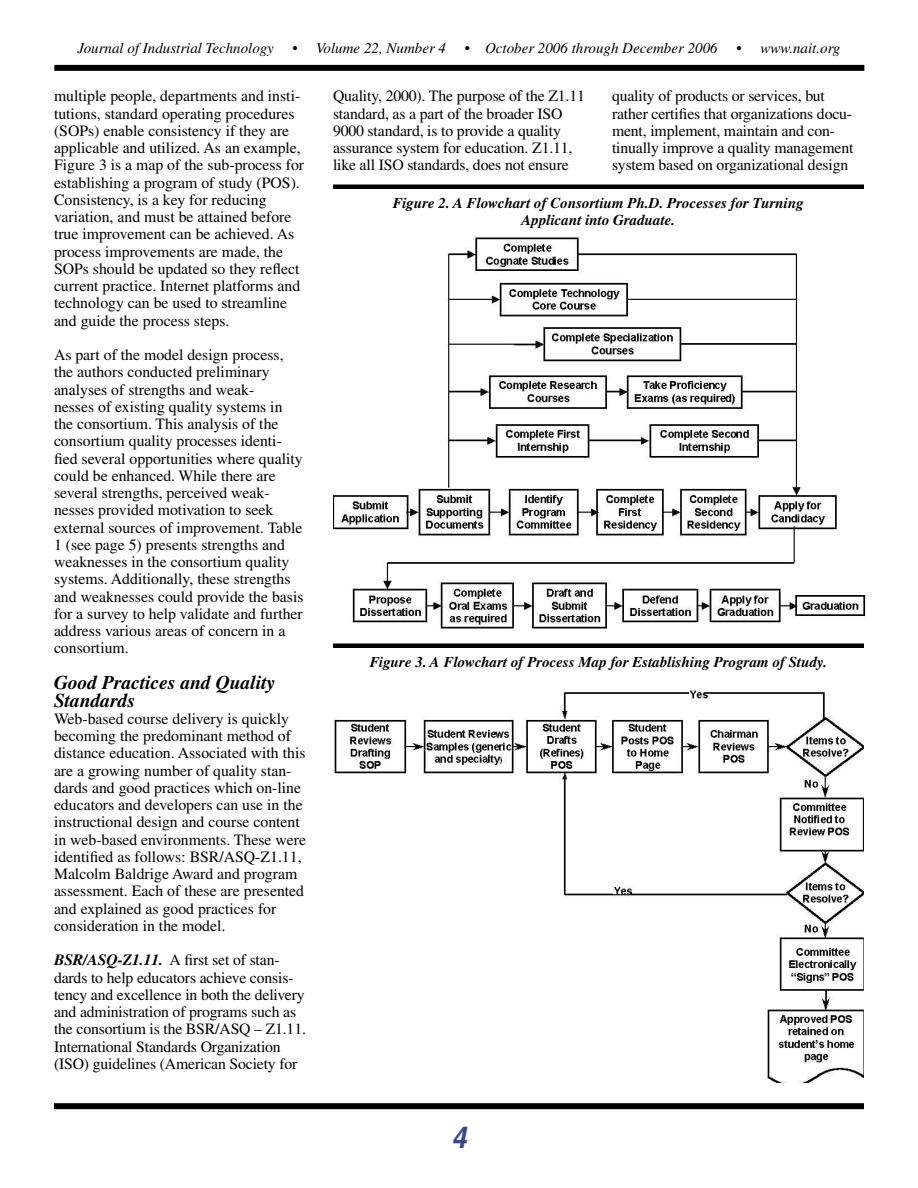
<style>
.page{position:relative;width:918px;height:1188px;background:#fff}
.page>*{position:absolute;margin:0;border:0;box-sizing:border-box;transform-origin:0 0}
.t1{font:italic 700 30px "Helvetica";color:#384890;scale:.9 1}
.HEADING{font:italic 700 19.5px/18px "Times";color:#000}
.BODYTEXT{font:15.75px/17.2px "Times";color:#000}
.t2{font:italic 700 15px/16.5px "Times";color:#000;text-align:center}
.t3{font:italic 15px "Times";color:#000}
.s1{font-weight:700;font-style:italic}
</style>
<div class="page">
<div style="left:54px;top:65px;width:810px;height:6px;background:#000"></div>
<div style="left:54px;top:1103px;width:810px;height:6px;background:#000"></div>
<img style="left:333px;top:236px;width:533px;height:392px">
<hr style="left:333px;top:185px;width:531px;height:4px;background:#000">
<div style="left:333px;top:643px;width:531px;height:5px;background:#000"></div>
<img style="left:334px;top:690px;width:530px;height:393px">
<p class="t3" style="left:78px;top:39px;width:198px">Journal of Industrial Technology</p>
<p class="t3" style="left:293px;top:39px;width:155px">• Volume 22, Number 4</p>
<p class="t3" style="left:465px;top:39px;width:254px">• October 2006 through December 2006</p>
<p class="t3" style="left:736px;top:39px;width:106px">• www.nait.org</p>
<p class="BODYTEXT" style="left:54px;top:87px;width:252px">multiple people, departments and insti&shy;tutions, standard operating procedures (SOPs) enable consistency if they are applicable and utilized. As an example, Figure 3 is a map of the sub-process for establishing a program of study (POS).<br>Consistency, is a key for reducing variation, and must be attained before true improvement can be achieved. As process improvements are made, the SOPs should be updated so they reflect current practice. Internet platforms and technology can be used to streamline and guide the process steps.</p>
<p class="BODYTEXT" style="left:54px;top:346px;width:251px">As part of the model design process, the authors conducted preliminary analyses of strengths and weak-<br>nesses of existing quality systems in the consortium. This analysis of the consortium quality processes identi&shy;fied several opportunities where quality could be enhanced. While there are several strengths, perceived weak&shy;nesses provided motivation to seek external sources of improvement. Table 1 (see page 5) presents strengths and weaknesses in the consortium quality systems. Additionally, these strengths and weaknesses could provide the basis for a survey to help validate and further address various areas of concern in a consortium.</p>
<p class="HEADING" style="left:54px;top:673px;width:223px">Good Practices and Quality<br>Standards</p>
<p class="BODYTEXT" style="left:54px;top:710px;width:254px">Web-based course delivery is quickly becoming the predominant method of distance education. Associated with this are a growing number of quality stan&shy;dards and good practices which on-line educators and developers can use in the instructional design and course content in web-based environments. These were identified as follows: BSR/ASQ-Z1.11, Malcolm Baldrige Award and program assessment. Each of these are presented and explained as good practices for consideration in the model.</p>
<p class="BODYTEXT" style="left:54px;top:951px;width:254px"><span class="s1">BSR/ASQ-Z1.11.</span> A first set of stan&shy;dards to help educators achieve consis&shy;tency and excellence in both the delivery and administration of programs such as the consortium is the BSR/ASQ – Z1.11.<br>International Standards Organization (ISO) guidelines (American Society for</p>
<p class="BODYTEXT" style="left:333px;top:87px;width:253px">Quality, 2000). The purpose of the Z1.11 standard, as a part of the broader ISO 9000 standard, is to provide a quality assurance system for education. Z1.11, like all ISO standards, does not ensure</p>
<p class="BODYTEXT" style="left:612px;top:87px;width:243px">quality of products or services, but rather certifies that organizations docu&shy;ment, implement, maintain and con&shy;tinually improve a quality management system based on organizational design</p>
<p class="t2" style="left:393px;top:195px;width:413px">Figure 2. A Flowchart of Consortium Ph.D. Processes for Turning<br>Applicant into Graduate.</p>
<p class="t2" style="left:370px;top:654px;width:459px">Figure 3. A Flowchart of Process Map for Establishing Program of Study.</p>
<h1 class="t1" style="left:451px;top:1119px;width:18px">4</h1>
</div>
